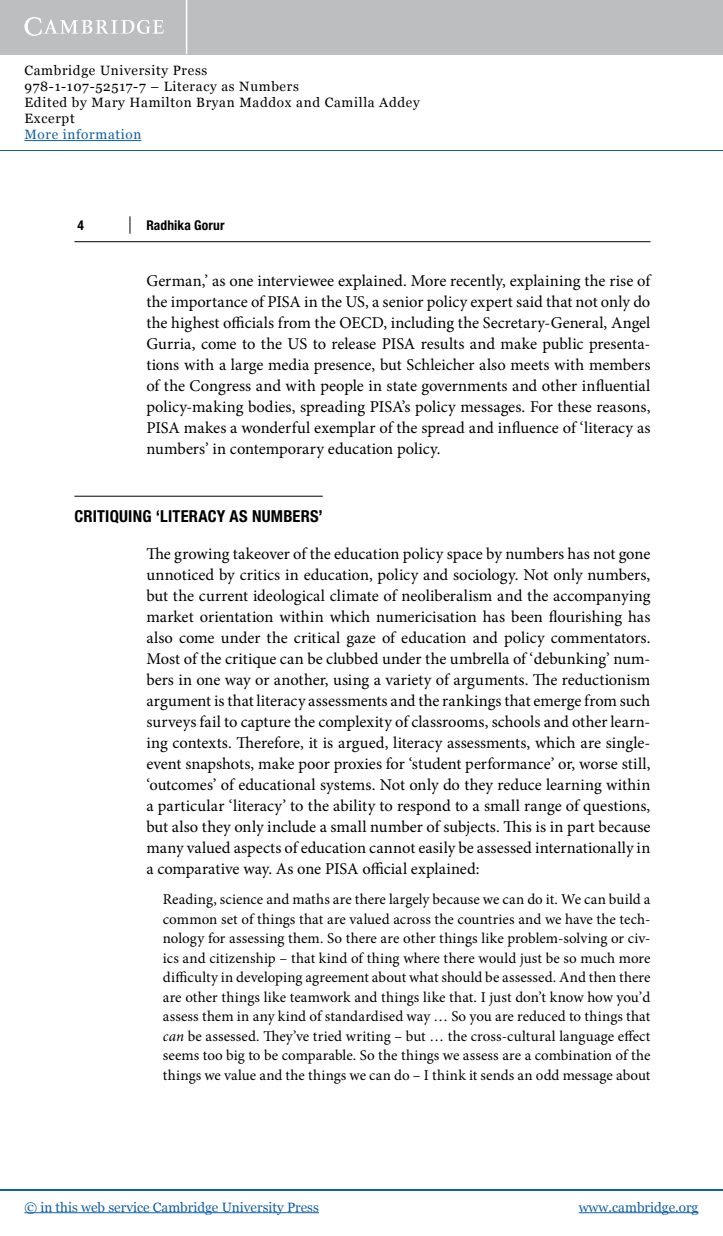
<style>
.page{position:relative;width:723px;height:1236px;background:#fff}
.page>*{position:absolute;margin:0;border:0;box-sizing:border-box;transform-origin:0 0}
.t1{font:16.5px/21px "Minion Pro";color:#000;text-align:justify}
.t2{font:700 condensed 16.5px "Helvetica Neue LT Std";letter-spacing:.015em;color:#000}
.t3{font:15px/19.5px "Minion Pro";letter-spacing:.01em;color:#000;text-align:justify}
.t4{font:13.5px/16px "Georgia";letter-spacing:.05em;color:#000}
.t5{font:13.5px "Georgia";color:#115fa4}
.t6{font:13.5px "Georgia";letter-spacing:.05em;color:#115fa4}
.t7{font:700 condensed 13.5px "Helvetica Neue LT Std";letter-spacing:.01em;color:#000}
.s1{font-style:italic}
</style>
<div class="page">
<div style="left:0;top:0;width:723px;height:54px;background:#bcbec0"></div>
<hr style="left:186px;top:0;width:1px;height:54px;background:#fff">
<svg style="left:24px;top:17px;width:140px;height:19px"></svg>
<hr style="left:24px;top:140px;width:117px;height:1px;background:#115fa4">
<hr style="left:0;top:150px;width:723px;height:1px;background:#115fa4">
<hr style="left:0;top:1189px;width:723px;height:1px;background:#115fa4">
<hr style="left:24px;top:1212px;width:295px;height:1px;background:#115fa4">
<hr style="left:579px;top:1212px;width:119px;height:1px;background:#115fa4">
<hr style="left:74px;top:241px;width:576px;height:1px;background:#000">
<svg style="left:130px;top:216px;width:1px;height:18px"></svg>
<hr style="left:74px;top:496px;width:249px;height:1px;background:#000">
<p class="t4" style="left:24px;top:62px;width:397px">Cambridge University Press<br>978-1-107-52517-7 – Literacy as Numbers<br>Edited by Mary Hamilton Bryan Maddox and Camilla Addey Excerpt</p>
<p class="t6" style="left:24px;top:125px;width:118px">More information</p>
<p class="t7" style="left:77px;top:217px;width:8px">4</p>
<p class="t7" style="left:146px;top:217px;width:80px">Radhika Gorur</p>
<p class="t1" style="left:146px;top:271px;width:506px">German,’ as one interviewee explained. More recently, explaining the rise of the importance of PISA in the US, a senior policy expert said that not only do the highest officials from the OECD, including the Secretary-General, Angel Gurria, come to the US to release PISA results and make public presenta&shy;tions with a large media presence, but Schleicher also meets with members of the Congress and with people in state governments and other influential policy-making bodies, spreading PISA’s policy messages. For these reasons, PISA makes a wonderful exemplar of the spread and influence of ‘literacy as numbers’ in contemporary education policy.</p>
<p class="t2" style="left:74px;top:506px;width:250px">CRITIqUING ‘LITERACY AS NUMBERS’</p>
<p class="t1" style="left:146px;top:543px;width:506px">The growing takeover of the education policy space by numbers has not gone unnoticed by critics in education, policy and sociology. Not only numbers, but the current ideological climate of neoliberalism and the accompanying market orientation within which numericisation has been flourishing has also come under the critical gaze of education and policy commentators.<br>Most of the critique can be clubbed under the umbrella of ‘debunking’ num&shy;bers in one way or another, using a variety of arguments. The reductionism argument is that literacy assessments and the rankings that emerge from such surveys fail to capture the complexity of classrooms, schools and other learn&shy;ing contexts. Therefore, it is argued, literacy assessments, which are single&shy;event snapshots, make poor proxies for ‘student performance’ or, worse still, ‘outcomes’ of educational systems. Not only do they reduce learning within a particular ‘literacy’ to the ability to respond to a small range of questions, but also they only include a small number of subjects. This is in part because many valued aspects of education cannot easily be assessed internationally in a comparative way. As one PISA official explained:</p>
<p class="t3" style="left:163px;top:890px;width:489px">Reading, science and maths are there largely because we can do it. We can build a common set of things that are valued across the countries and we have the tech&shy;nology for assessing them. So there are other things like problem-solving or civ&shy;ics and citizenship – that kind of thing where there would just be so much more difficulty in developing agreement about what should be assessed. And then there are other things like teamwork and things like that. I just don’t know how you’d assess them in any kind of standardised way … So you are reduced to things that <span class="s1">can</span> be assessed. They’ve tried writing – but … the cross-cultural language effect seems too big to be comparable. So the things we assess are a combination of the things we value and the things we can do – I think it sends an odd message about</p>
<p class="t5" style="left:24px;top:1197px;width:296px">© in this web service Cambridge University Press</p>
<p class="t5" style="left:579px;top:1197px;width:121px">www.cambridge.org</p>
</div>
